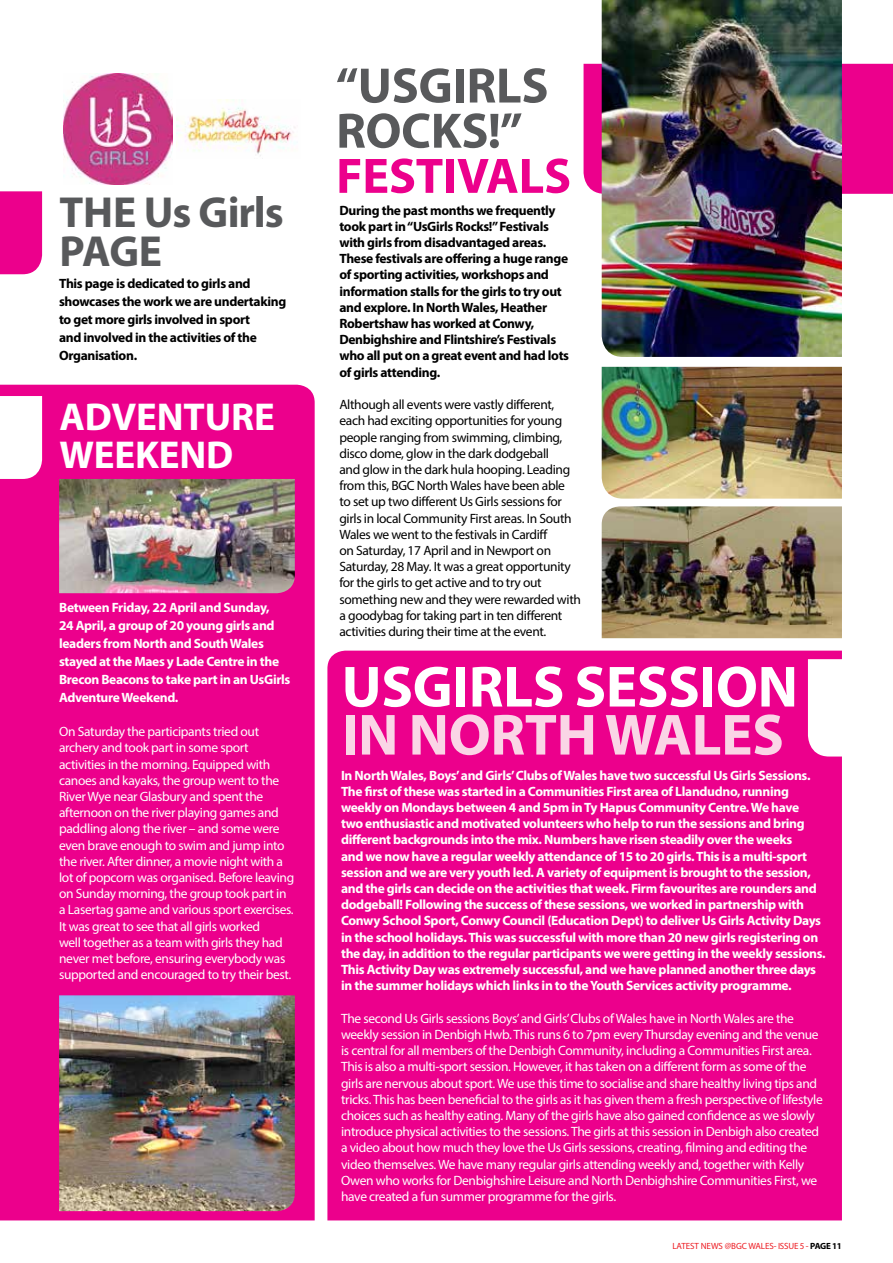
<style>
.page{position:relative;width:893px;height:1263px;background:#fff}
.page>*{position:absolute;margin:0;border:0;box-sizing:border-box;transform-origin:0 0}
.t1{font:700 58.5px "Myriad Pro";letter-spacing:-.005em;color:#fff}
.t2{font:700 58.5px "Myriad Pro";letter-spacing:-.005em;color:#fad5e6}
.t3{font:700 50.1px/45.2px "Myriad Pro";letter-spacing:-.005em;color:#58595b}
.t4{font:700 50.1px "Myriad Pro";letter-spacing:-.005em;color:#ec008c}
.t5{font:700 43.65px/39.3px "Myriad Pro";letter-spacing:-.025em;color:#58595b}
.t6{font:700 39px/38px "Myriad Pro";letter-spacing:-.005em;color:#fff}
.t7{font:13.5px/16.2px "Myriad Pro";letter-spacing:-.025em;color:#fff}
.t8{font:700 13.5px/16.2px "Myriad Pro";letter-spacing:-.025em;color:#fff}
.t9{font:13.5px/16.2px "Myriad Pro";letter-spacing:-.025em;color:#000}
.t10{font:700 13.5px/16.2px "Myriad Pro";letter-spacing:-.025em;color:#000}
.t11{font:9px "Myriad Pro";letter-spacing:-.005em;color:#ed1d24}
.s1{font-weight:700;color:#000}
</style>
<div class="page">
<div style="left:584px;top:64px;width:309px;height:130px;background:#ec008c"></div>
<div style="left:0;top:385px;width:315px;height:835px;background:#ec008c"></div>
<div style="left:327px;top:651px;width:515px;height:569px;background:#ec008c"></div>
<img style="left:64px;top:73px;width:108px;height:111px">
<img style="left:177px;top:100px;width:119px;height:56px">
<svg style="left:0;top:191px;width:42px;height:622px"></svg>
<img style="left:59px;top:479px;width:236px;height:114px">
<img style="left:59px;top:995px;width:236px;height:216px">
<img style="left:602px;top:0;width:240px;height:357px">
<img style="left:602px;top:367px;width:240px;height:132px">
<img style="left:602px;top:506px;width:240px;height:132px">
<svg style="left:808px;top:659px;width:34px;height:97px"></svg>
<h3 class="t5" style="left:60px;top:191px;width:226px">THE Us Girls<br>PAGE</h3>
<p class="t10" style="left:59px;top:274px;width:229px;line-height:18px">This page is dedicated to girls and showcases the work we are undertaking to get more girls involved in sport<br>and involved in the activities of the<br>Organisation.</p>
<h3 class="t6" style="left:59px;top:397px;width:217px">ADVENTURE<br>WEEKEND</h3>
<p class="t8" style="left:59px;top:598px;width:233px;line-height:18px">Between Friday, 22 April and Sunday,<br>24 April, a group of 20 young girls and leaders from North and South Wales stayed at the Maes y Lade Centre in the Brecon Beacons to take part in an UsGirls Adventure Weekend.</p>
<p class="t7" style="left:59px;top:723px;width:237px">On Saturday the participants tried out archery and took part in some sport activities in the morning. Equipped with canoes and kayaks, the group went to the River Wye near Glasbury and spent the afternoon on the river playing games and paddling along the river – and some were even brave enough to swim and jump into the river. After dinner, a movie night with a lot of popcorn was organised. Before leaving on Sunday morning, the group took part in a Lasertag game and various sport exercises.<br>It was great to see that all girls worked<br>well together as a team with girls they had never met before, ensuring everybody was supported and encouraged to try their best.</p>
<h2 class="t3" style="left:336px;top:61px;width:214px">“USGIRLS<br>ROCKS!”</h2>
<h2 class="t4" style="left:336px;top:143px;width:236px">FESTIVALS</h2>
<p class="t10" style="left:339px;top:202px;width:231px">During the past months we frequently took part in “UsGirls Rocks!” Festivals with girls from disadvantaged areas.<br>These festivals are offering a huge range of sporting activities, workshops and information stalls for the girls to try out and explore. In North Wales, Heather Robertshaw has worked at Conwy, Denbighshire and Flintshire’s Festivals who all put on a great event and had lots of girls attending.</p>
<p class="t9" style="left:339px;top:396px;width:243px">Although all events were vastly different, each had exciting opportunities for young people ranging from swimming, climbing, disco dome, glow in the dark dodgeball<br>and glow in the dark hula hooping. Leading from this, BGC North Wales have been able<br>to set up two different Us Girls sessions for girls in local Community First areas. In South Wales we went to the festivals in Cardiff<br>on Saturday, 17 April and in Newport on Saturday, 28 May. It was a great opportunity for the girls to get active and to try out something new and they were rewarded with a goodybag for taking part in ten different activities during their time at the event.</p>
<h1 class="t1" style="left:342px;top:649px;width:458px">USGIRLS SESSION</h1>
<h1 class="t2" style="left:342px;top:697px;width:444px">IN NORTH WALES</h1>
<p class="t8" style="left:341px;top:766px;width:486px">In North Wales, Boys’ and Girls’ Clubs of Wales have two successful Us Girls Sessions.<br>The first of these was started in a Communities First area of Llandudno, running weekly on Mondays between 4 and 5pm in Ty Hapus Community Centre. We have<br>two enthusiastic and motivated volunteers who help to run the sessions and bring different backgrounds into the mix. Numbers have risen steadily over the weeks<br>and we now have a regular weekly attendance of 15 to 20 girls. This is a multi-sport session and we are very youth led. A variety of equipment is brought to the session, and the girls can decide on the activities that week. Firm favourites are rounders and dodgeball! Following the success of these sessions, we worked in partnership with Conwy School Sport, Conwy Council (Education Dept) to deliver Us Girls Activity Days in the school holidays. This was successful with more than 20 new girls registering on the day, in addition to the regular participants we were getting in the weekly sessions.<br>This Activity Day was extremely successful, and we have planned another three days in the summer holidays which links in to the Youth Services activity programme.</p>
<p class="t7" style="left:341px;top:1010px;width:483px">The second Us Girls sessions Boys’ and Girls’ Clubs of Wales have in North Wales are the weekly session in Denbigh Hwb. This runs 6 to 7pm every Thursday evening and the venue is central for all members of the Denbigh Community, including a Communities First area.<br>This is also a multi-sport session. However, it has taken on a different form as some of the girls are nervous about sport. We use this time to socialise and share healthy living tips and tricks. This has been beneficial to the girls as it has given them a fresh perspective of lifestyle choices such as healthy eating. Many of the girls have also gained confidence as we slowly introduce physical activities to the sessions. The girls at this session in Denbigh also created a video about how much they love the Us Girls sessions, creating, filming and editing the video themselves. We have many regular girls attending weekly and, together with Kelly Owen who works for Denbighshire Leisure and North Denbighshire Communities First, we have created a fun summer programme for the girls.</p>
<p class="t11" style="left:672px;top:1240px;width:171px">LATEST NEWS @BGC WALES- ISSUE 5 - <span class="s1">PAGE 11</span></p>
</div>
